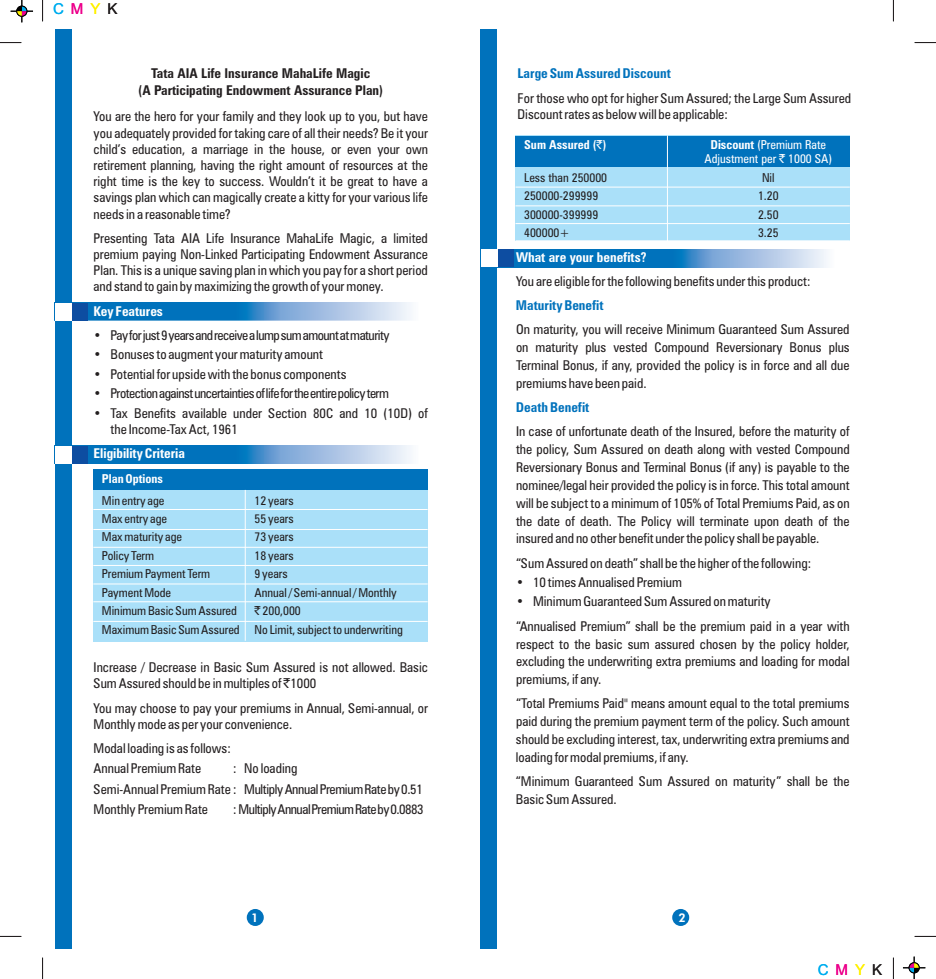
<style>
.page{position:relative;width:936px;height:979px;background:#fff}
.page>*{position:absolute;margin:0;border:0;box-sizing:border-box;transform-origin:0 0}
.t1{font:15px "Arial";letter-spacing:.46em;color:#00aeef}
.t2{font:condensed 13.5px/17.9px "Zurich BT";color:#231f20}
.t3{font:condensed 13.5px "Zurich BT";letter-spacing:-.035em;color:#231f20}
.t4{font:700 condensed 13.5px/16.2px "Zurich BT";color:#231f20;text-align:center}
.t5{font:700 condensed 13.5px "Zurich BT";color:#0072bc}
.t6{font:700 condensed 13.5px "Zurich BT";color:#fff}
.t7{font:condensed 12.3px/18.5px "Zurich BT";color:#231f20}
.t8{font:condensed 12.3px/14.5px "Zurich BT";color:#fff;text-align:center}
.t9{font:700 condensed 12.3px "Zurich BT";color:#fff}
.t10{font:800 12px "Futura BT";color:#fff}
.s1{color:#ed028c}
.s2{color:#fff101}
.s3{color:#231f20}
.s4{font-family:"Rupee Foradian";font-stretch:normal}
.s5{font-family:"Rupee Foradian";font-weight:400;font-stretch:normal}
.s6{font-weight:700}
</style>
<div class="page">
<div style="left:480px;top:30px;width:17px;height:918px;background:#0072bc"></div>
<div style="left:55px;top:30px;width:16px;height:919px;background:#0072bc"></div>
<img style="left:88px;top:303px;width:323px;height:17px">
<div style="left:72px;top:303px;width:16px;height:17px;background:#0d4da1"></div>
<div style="left:55px;top:303px;width:17px;height:17px;background:#fff"></div>
<div style="left:672px;top:908px;width:17px;height:17px;background:#0072bc;border-radius:50%"></div>
<div style="left:247px;top:908px;width:17px;height:17px;background:#0072bc;border-radius:50%"></div>
<img style="left:514px;top:250px;width:313px;height:17px">
<div style="left:497px;top:250px;width:17px;height:17px;background:#0d4da1"></div>
<div style="left:480px;top:250px;width:17px;height:17px;background:#fff"></div>
<img style="left:88px;top:446px;width:323px;height:17px">
<div style="left:72px;top:446px;width:16px;height:17px;background:#0d4da1"></div>
<div style="left:55px;top:446px;width:17px;height:17px;background:#fff"></div>
<div style="left:93px;top:470px;width:335px;height:171px;background:#aae0f9"></div>
<div style="left:93px;top:470px;width:335px;height:20px;background:#0072bc"></div>
<hr style="left:93px;top:509px;width:334px;height:1px;background:#fff">
<hr style="left:93px;top:529px;width:334px;height:1px;background:#fff">
<hr style="left:93px;top:547px;width:334px;height:1px;background:#fff">
<hr style="left:93px;top:565px;width:334px;height:1px;background:#fff">
<hr style="left:93px;top:583px;width:334px;height:1px;background:#fff">
<hr style="left:93px;top:601px;width:334px;height:1px;background:#fff">
<hr style="left:93px;top:621px;width:334px;height:1px;background:#fff">
<hr style="left:245px;top:490px;width:1px;height:150px;background:#fff">
<div style="left:515px;top:135px;width:335px;height:106px;background:#aae0f9"></div>
<div style="left:515px;top:135px;width:335px;height:31px;background:#0072bc"></div>
<hr style="left:667px;top:135px;width:1px;height:106px;background:#fff">
<hr style="left:515px;top:187px;width:334px;height:1px;background:#fff">
<hr style="left:515px;top:205px;width:334px;height:1px;background:#fff">
<hr style="left:515px;top:223px;width:334px;height:1px;background:#fff">
<hr style="left:515px;top:240px;width:334px;height:1px;background:#fff">
<svg style="left:0;top:42px;width:21px;height:1px"></svg>
<svg style="left:42px;top:0;width:1px;height:21px"></svg>
<svg style="left:914px;top:42px;width:21px;height:1px"></svg>
<svg style="left:893px;top:0;width:1px;height:21px"></svg>
<svg style="left:0;top:936px;width:21px;height:1px"></svg>
<svg style="left:42px;top:957px;width:1px;height:21px"></svg>
<svg style="left:914px;top:936px;width:21px;height:1px"></svg>
<svg style="left:893px;top:957px;width:1px;height:21px"></svg>
<svg style="left:11px;top:0;width:22px;height:22px"></svg>
<div style="left:16px;top:6px;width:11px;height:11px;border:1px solid #000;border-radius:50%"></div>
<svg style="left:903px;top:956px;width:22px;height:22px"></svg>
<div style="left:908px;top:962px;width:11px;height:11px;border:1px solid #000;border-radius:50%"></div>
<p class="t1" style="left:53px;top:4px;width:66px">C<span class="s1">M</span><span class="s2">Y</span><span class="s3">K</span></p>
<p class="t4" style="left:138px;top:67px;width:246px">Tata AIA Life Insurance MahaLife Magic<br>(A Participating Endowment Assurance Plan)</p>
<p class="t2" style="left:94px;top:110px;width:336px;line-height:16.2px;text-align:justify">You are the hero for your family and they look up to you, but have you adequately provided for taking care of all their needs? Be it your child’s education, a marriage in the house, or even your own retirement planning, having the right amount of resources at the right time is the key to success. Wouldn’t it be great to have a savings plan which can magically create a kitty for your various life needs in a reasonable time?</p>
<p class="t2" style="left:94px;top:231px;width:336px;line-height:16.2px;text-align:justify">Presenting Tata AIA Life Insurance MahaLife Magic, a limited premium paying Non-Linked Participating Endowment Assurance Plan. This is a unique saving plan in which you pay for a short period and stand to gain by maximizing the growth of your money.</p>
<p class="t3" style="left:94px;top:330px;width:297px">• Pay for just 9 years and receive a lump sum amount at maturity</p>
<p class="t2" style="left:94px;top:347px;width:231px">• Bonuses to augment your maturity amount</p>
<p class="t2" style="left:94px;top:366px;width:254px">• Potential for upside with the bonus components</p>
<p class="t3" style="left:94px;top:388px;width:297px">• Protection against uncertainties of life for the entire policy term</p>
<p class="t2" style="left:111px;top:406px;width:319px;line-height:16.2px;text-indent:-17px">• Tax Benefits available under Section 80C and 10 (10D) of the Income-Tax Act, 1961</p>
<p class="t6" style="left:93px;top:305px;width:71px">Key Features</p>
<p class="t6" style="left:93px;top:448px;width:93px">Eligibility Criteria</p>
<p class="t9" style="left:102px;top:474px;width:63px">Plan Options</p>
<p class="t7" style="left:102px;top:492px;width:64px">Min entry age</p>
<p class="t7" style="left:254px;top:492px;width:41px">12 years</p>
<p class="t7" style="left:102px;top:510px;width:67px">Max entry age</p>
<p class="t7" style="left:254px;top:510px;width:41px">55 years</p>
<p class="t7" style="left:102px;top:529px;width:82px">Max maturity age</p>
<p class="t7" style="left:254px;top:529px;width:41px">73 years</p>
<p class="t7" style="left:102px;top:547px;width:54px">Policy Term</p>
<p class="t7" style="left:254px;top:547px;width:41px">18 years</p>
<p class="t7" style="left:102px;top:566px;width:110px">Premium Payment Term</p>
<p class="t7" style="left:254px;top:566px;width:35px">9 years</p>
<p class="t7" style="left:102px;top:584px;width:71px">Payment Mode</p>
<p class="t7" style="left:254px;top:584px;width:144px">Annual / Semi-annual / Monthly</p>
<p class="t7" style="left:102px;top:602px;width:136px">Minimum Basic Sum Assured</p>
<p class="t7" style="left:102px;top:602px;width:302px;text-indent:153px"><span class="s4">`</span> 200,000<br>Maximum Basic Sum Assured No Limit, subject to underwriting</p>
<p class="t2" style="left:94px;top:660px;width:336px;line-height:16.2px">Increase / Decrease in Basic Sum Assured is not allowed. Basic<br>Sum Assured should be in multiples of <span class="s4">`</span>1000</p>
<p class="t2" style="left:94px;top:701px;width:336px;line-height:16.2px">You may choose to pay your premiums in Annual, Semi-annual, or<br>Monthly mode as per your convenience.</p>
<p class="t2" style="left:94px;top:739px;width:139px;line-height:20.2px">Modal loading is as follows:<br>Annual Premium Rate</p>
<p class="t2" style="left:94px;top:759px;width:331px;line-height:20.2px;text-indent:140px">: No loading<br>Semi-Annual Premium Rate : Multiply Annual Premium Rate by 0.51<br>Monthly Premium Rate</p>
<p class="t3" style="left:233px;top:803px;width:192px">: Multiply Annual Premium Rate by 0.0883</p>
<p class="t5" style="left:517px;top:68px;width:155px">Large Sum Assured Discount</p>
<p class="t2" style="left:517px;top:91px;width:335px;line-height:16px">For those who opt for higher Sum Assured; the Large Sum Assured<br>Discount rates as below will be applicable:</p>
<p class="t9" style="left:524px;top:139px;width:84px">Sum Assured (<span class="s5">`</span>)</p>
<p class="t8" style="left:704px;top:138px;width:129px"><span class="s6">Discount</span> (Premium Rate<br>Adjustment per <span class="s4">`</span> 1000 SA)</p>
<p class="t7" style="left:524px;top:169px;width:84px">Less than 250000</p>
<p class="t7" style="left:762px;top:169px;width:14px">Nil</p>
<p class="t7" style="left:524px;top:188px;width:76px">250000-299999</p>
<p class="t7" style="left:758px;top:188px;width:22px">1.20</p>
<p class="t7" style="left:524px;top:206px;width:76px">300000-399999</p>
<p class="t7" style="left:758px;top:206px;width:22px">2.50</p>
<p class="t7" style="left:524px;top:225px;width:47px">400000+</p>
<p class="t7" style="left:758px;top:225px;width:22px">3.25</p>
<p class="t6" style="left:516px;top:251px;width:132px">What are your benefits?</p>
<p class="t2" style="left:516px;top:273px;width:296px">You are eligible for the following benefits under this product:</p>
<p class="t2" style="left:516px;top:322px;width:335px;text-align:justify">On maturity, you will receive Minimum Guaranteed Sum Assured on maturity plus vested Compound Reversionary Bonus plus Terminal Bonus, if any, provided the policy is in force and all due premiums have been paid.</p>
<p class="t2" style="left:516px;top:424px;width:335px;text-align:justify">In case of unfortunate death of the Insured, before the maturity of the policy, Sum Assured on death along with vested Compound Reversionary Bonus and Terminal Bonus (if any) is payable to the nominee/legal heir provided the policy is in force. This total amount will be subject to a minimum of 105% of Total Premiums Paid, as on the date of death. The Policy will terminate upon death of the insured and no other benefit under the policy shall be payable.</p>
<p class="t2" style="left:516px;top:555px;width:296px">“Sum Assured on death” shall be the higher of the following:</p>
<p class="t2" style="left:516px;top:574px;width:167px">• 10 times Annualised Premium</p>
<p class="t2" style="left:516px;top:590px;width:335px;line-height:24.3px">• Minimum Guaranteed Sum Assured on maturity<br>“Annualised Premium” shall be the premium paid in a year with</p>
<p class="t2" style="left:516px;top:636px;width:335px;text-align:justify">respect to the basic sum assured chosen by the policy holder, excluding the underwriting extra premiums and loading for modal premiums, if any.</p>
<p class="t2" style="left:516px;top:696px;width:335px;text-align:justify">“Total Premiums Paid" means amount equal to the total premiums paid during the premium payment term of the policy. Such amount should be excluding interest, tax, underwriting extra premiums and loading for modal premiums, if any.</p>
<p class="t2" style="left:516px;top:773px;width:335px">“Minimum Guaranteed Sum Assured on maturity” shall be the<br>Basic Sum Assured.</p>
<p class="t5" style="left:516px;top:300px;width:89px">Maturity Benefit</p>
<p class="t5" style="left:516px;top:402px;width:75px">Death Benefit</p>
<p class="t10" style="left:251px;top:912px;width:9px">1</p>
<p class="t10" style="left:678px;top:912px;width:9px">2</p>
<p class="t1" style="left:817px;top:964px;width:66px">C<span class="s1">M</span><span class="s2">Y</span><span class="s3">K</span></p>
</div>
